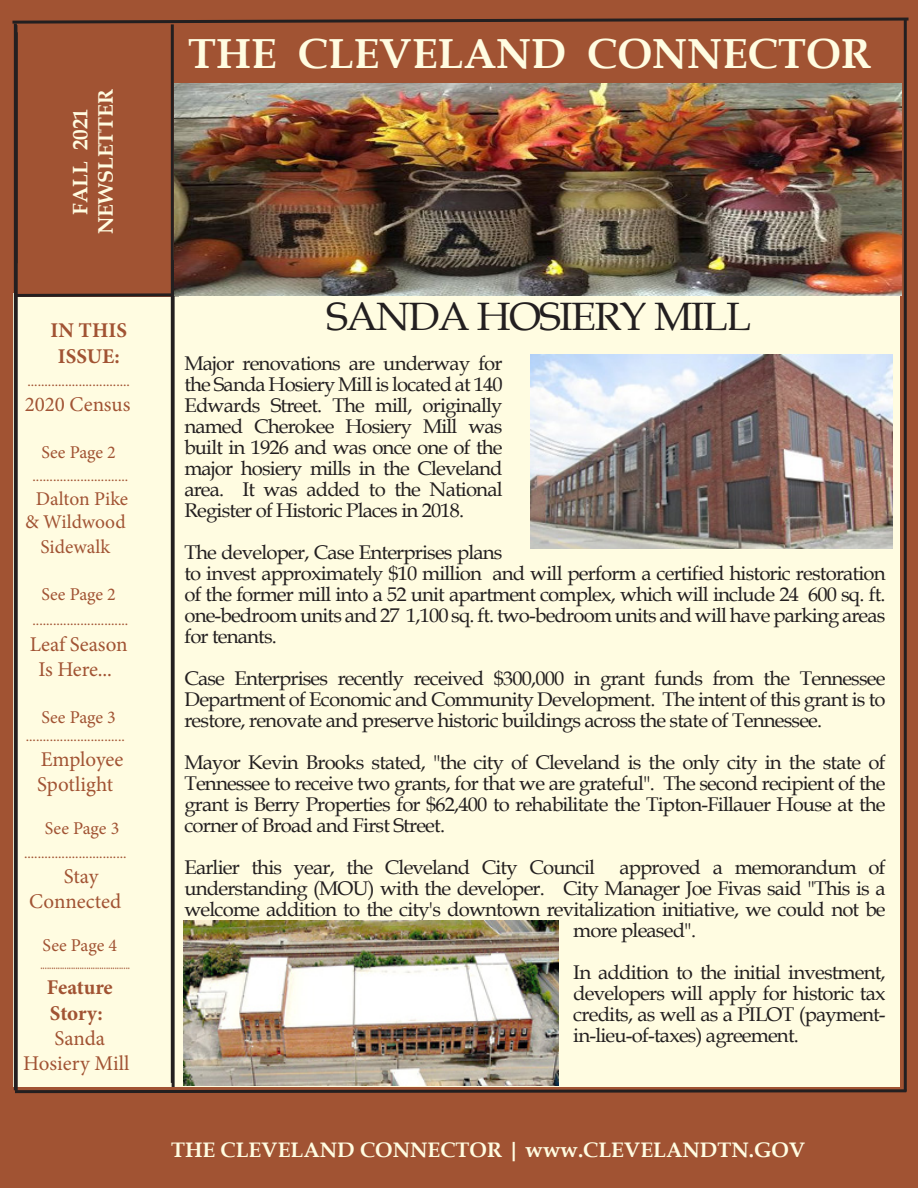
<style>
.page{position:relative;width:918px;height:1188px;background:#fff}
.page>*{position:absolute;margin:0;border:0;box-sizing:border-box;transform-origin:0 0}
.t1{font:700 42px "Book Antiqua";color:#fffce1}
.t2{font:39.6px "Book Antiqua";letter-spacing:-.04em;color:#231f20}
.t3{font:21px/25.2px "Minion Pro";color:#a15333;text-align:center}
.t4{font:700 21px/25.2px "Book Antiqua";color:#fffce1;text-align:center}
.t5{font:700 21px/25.2px "Minion Pro";color:#a15333;text-align:center}
.t6{font:19.8px/21px "Book Antiqua";letter-spacing:-.04em;color:#231f20;text-align:justify}
.t7{font:19.5px/23.4px "Minion Pro";color:#a15333;text-align:center}
.t8{font:18px "Minion Pro";letter-spacing:-.005em;color:#a15333}
.t9{font:15px "Minion Pro";color:#a15333}
.t10{font:15px "Minion Pro";color:#a15333;scale:.64 1}
</style>
<div class="page">
<div style="left:0;top:0;width:22px;height:1188px;background:#a15333"></div>
<div style="left:164px;top:265px;width:749px;height:824px;background:#fffce1"></div>
<div style="left:14px;top:294px;width:167px;height:798px;background:#fffce1"></div>
<div style="left:14px;top:0;width:904px;height:259px;background:#a15333"></div>
<div style="left:14px;top:27px;width:157px;height:269px;background:#a15333"></div>
<hr style="left:172px;top:259px;width:3px;height:872px;background:#231f20">
<div style="left:14px;top:1088px;width:904px;height:100px;background:#a15333"></div>
<svg style="left:13px;top:289px;width:166px;height:9px"></svg>
<div style="left:900px;top:0;width:18px;height:1188px;background:#a15333"></div>
<svg style="left:12px;top:17px;width:897px;height:8px"></svg>
<hr style="left:171px;top:24px;width:3px;height:1059px;background:#231f20">
<hr style="left:14px;top:24px;width:3px;height:1066px;background:#231f20">
<hr style="left:904px;top:19px;width:3px;height:1073px;background:#231f20">
<svg style="left:13px;top:1088px;width:894px;height:6px"></svg>
<img style="left:175px;top:84px;width:726px;height:212px">
<img style="left:530px;top:355px;width:363px;height:194px">
<img style="left:183px;top:921px;width:376px;height:165px">
<hr style="left:15px;top:32px;width:3px;height:1059px;background:#231f20">
<p class="t4" style="left:68px;top:234px;width:147px;rotate:-90deg">FALL 2021<br>NEWSLETTER</p>
<p class="t5" style="left:51px;top:318px;width:78px">IN THIS<br>ISSUE:</p>
<p class="t9" style="left:27px;top:371px;width:104px">..............................</p>
<p class="t3" style="left:25px;top:392px;width:107px">2020 Census</p>
<p class="t8" style="left:41px;top:440px;width:76px">See Page 2</p>
<p class="t9" style="left:33px;top:467px;width:97px">............................</p>
<p class="t7" style="left:25px;top:487px;width:105px">Dalton Pike &amp; Wildwood</p>
<p class="t7" style="left:40px;top:536px;width:71px">Sidewalk</p>
<p class="t8" style="left:41px;top:582px;width:76px">See Page 2</p>
<p class="t9" style="left:33px;top:611px;width:97px">............................</p>
<p class="t3" style="left:30px;top:631px;width:99px">Leaf Season<br>Is Here...</p>
<p class="t8" style="left:41px;top:705px;width:76px">See Page 3</p>
<p class="t9" style="left:26px;top:726px;width:101px">.............................</p>
<p class="t3" style="left:37px;top:747px;width:88px;text-align:left">Employee<br>Spotlight</p>
<p class="t8" style="left:45px;top:816px;width:76px">See Page 3</p>
<p class="t9" style="left:24px;top:843px;width:104px">..............................</p>
<p class="t3" style="left:29px;top:864px;width:94px">Stay<br>Connected</p>
<p class="t8" style="left:43px;top:933px;width:76px">See Page 4</p>
<p class="t10" style="left:40px;top:954px;width:141px">.........................................</p>
<p class="t5" style="left:47px;top:975px;width:68px;text-align:left">Feature<br>Story:</p>
<p class="t3" style="left:23px;top:1026px;width:108px">Sanda<br>Hosiery Mill</p>
<p class="t1" style="left:188px;top:25px;width:685px">THE CLEVELAND CONNECTOR</p>
<p class="t2" style="left:326px;top:289px;width:426px">SANDA HOSIERY MILL</p>
<p class="t6" style="left:184px;top:352px;width:320px">Major renovations are underway for the Sanda Hosiery Mill is located at 140<br>Edwards Street. The mill, originally named Cherokee Hosiery Mill was built in 1926 and was once one of the major hosiery mills in the Cleveland area. It was added to the National Register of Historic Places in 2018.</p>
<p class="t6" style="left:184px;top:541px;width:703px;text-align:left">The developer, Case Enterprises plans<br>to invest approximately $10 million and will perform a certified historic restoration of the former mill into a 52 unit apartment complex, which will include 24 600 sq. ft. one-bedroom units and 27 1,100 sq. ft. two-bedroom units and will have parking areas for tenants.</p>
<p class="t6" style="left:184px;top:667px;width:703px">Case Enterprises recently received $300,000 in grant funds from the Tennessee Department of Economic and Community Development. The intent of this grant is to restore, renovate and preserve historic buildings across the state of Tennessee.</p>
<p class="t6" style="left:184px;top:751px;width:703px">Mayor Kevin Brooks stated, "the city of Cleveland is the only city in the state of Tennessee to receive two grants, for that we are grateful". The second recipient of the grant is Berry Properties for $62,400 to rehabilitate the Tipton-Fillauer House at the corner of Broad and First Street.</p>
<p class="t6" style="left:184px;top:856px;width:703px">Earlier this year, the Cleveland City Council approved a memorandum of</p>
<p class="t6" style="left:184px;top:877px;width:703px">understanding (MOU) with the developer. City Manager Joe Fivas said "This is a</p>
<p class="t6" style="left:184px;top:898px;width:703px">welcome addition to the city's downtown revitalization initiative, we could not be</p>
<p class="t6" style="left:573px;top:919px;width:124px">more pleased".</p>
<p class="t6" style="left:573px;top:961px;width:314px">In addition to the initial investment, developers will apply for historic tax credits, as well as a PILOT (payment&shy;in-lieu-of-taxes) agreement.</p>
<p class="t4" style="left:171px;top:1137px;width:636px">THE CLEVELAND CONNECTOR | www.CLEVELANDTN.GOV</p>
</div>
